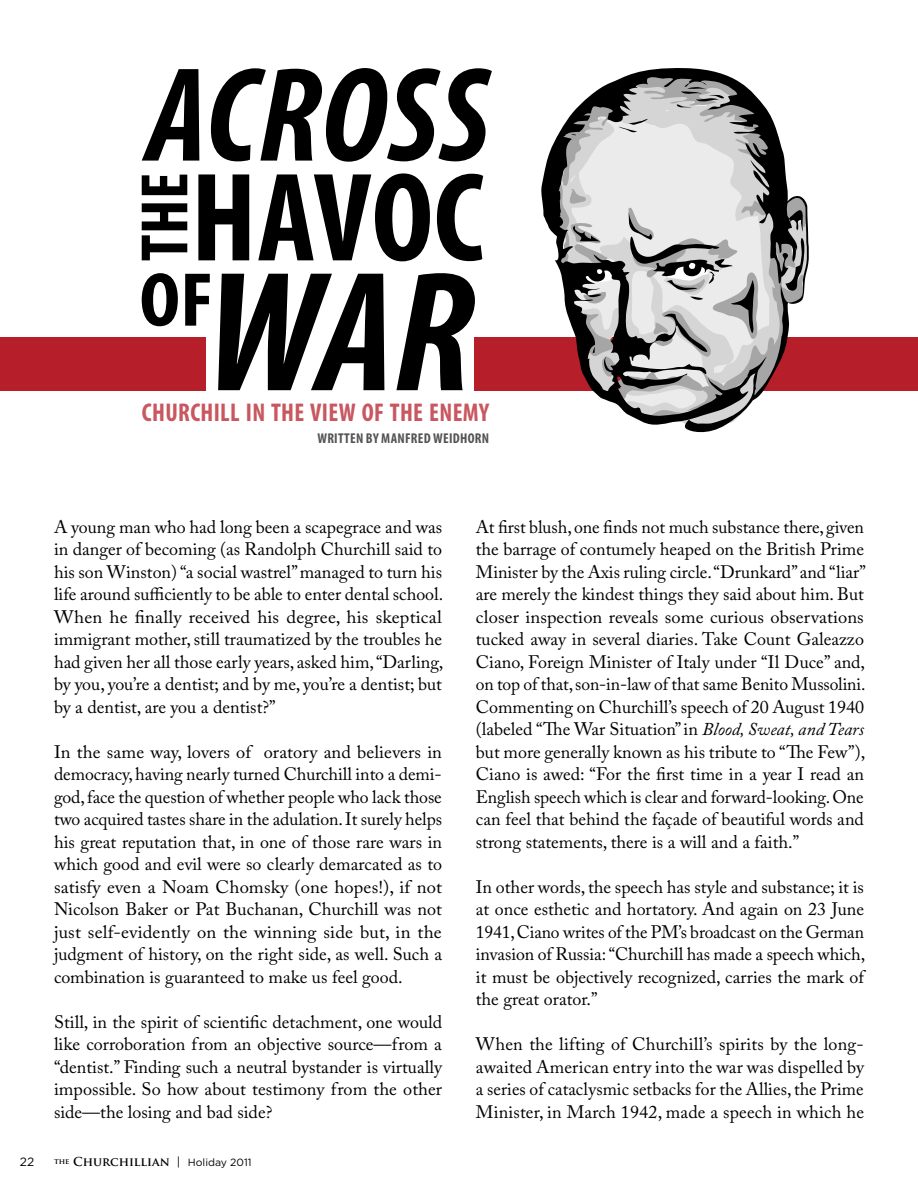
<style>
.page{position:relative;width:918px;height:1188px;background:#fff}
.page>*{position:absolute;margin:0;border:0;box-sizing:border-box;transform-origin:0 0}
.t1{font:700 condensed 25.8px "Myriad Pro";letter-spacing:.015em;color:#c8575f}
.t2{font:18px/22.5px "Adobe Caslon Pro";color:#000;text-align:justify}
.t3{font:700 condensed 14.25px "Myriad Pro";letter-spacing:.02em;color:#545455}
.t4{font:700 12px "Trajan Pro";color:#000}
.t5{font:12px "Gotham";color:#000}
.s1{font-family:"Gotham";font-weight:400}
.s2{font-family:"Gotham";font-weight:400;font-size:10.5px}
.s3{font-style:italic}
</style>
<div class="page">
<svg style="left:142px;top:68px;width:350px;height:94px"></svg>
<div style="left:0;top:337px;width:205px;height:53px;background:#b61f2a"></div>
<svg style="left:198px;top:173px;width:285px;height:88px"></svg>
<svg style="left:142px;top:175px;width:45px;height:85px"></svg>
<svg style="left:142px;top:273px;width:68px;height:53px"></svg>
<svg style="left:218px;top:273px;width:257px;height:117px"></svg>
<div style="left:475px;top:337px;width:443px;height:53px;background:#b61f2a"></div>
<svg style="left:541px;top:68px;width:178px;height:364px"></svg>
<svg style="left:550px;top:71px;width:259px;height:357px"></svg>
<h1 class="t1" style="left:142px;top:397px;width:349px">CHURCHILL IN THE VIEW OF THE ENEMY</h1>
<p class="t3" style="left:317px;top:429px;width:173px">WRITTEN BY MANFRED WEIDHORN</p>
<p class="t2" style="left:54px;top:515px;width:391px">A young man who had long been a scapegrace and was in danger of becoming (as Randolph Churchill said to his son Winston) “a social wastrel” managed to turn his life around sufficiently to be able to enter dental school.<br>When he finally received his degree, his skeptical immigrant mother, still traumatized by the troubles he had given her all those early years, asked him, “Darling, by you, you’re a dentist; and by me, you’re a dentist; but by a dentist, are you a dentist?”</p>
<p class="t2" style="left:54px;top:740px;width:390px">In the same way, lovers of oratory and believers in democracy, having nearly turned Churchill into a demi&shy;god, face the question of whether people who lack those two acquired tastes share in the adulation. It surely helps his great reputation that, in one of those rare wars in which good and evil were so clearly demarcated as to satisfy even a Noam Chomsky (one hopes!), if not Nicolson Baker or Pat Buchanan, Churchill was not just self-evidently on the winning side but, in the judgment of history, on the right side, as well. Such a combination is guaranteed to make us feel good.</p>
<p class="t2" style="left:54px;top:1010px;width:390px">Still, in the spirit of scientific detachment, one would like corroboration from an objective source—from a “dentist.” Finding such a neutral bystander is virtually impossible. So how about testimony from the other side—the losing and bad side?</p>
<p class="t5" style="left:20px;top:1154px;width:16px">22</p>
<p class="t4" style="left:54px;top:1154px;width:199px"><sup>THE</sup> CHURCHILLIAN <span class="s1">|</span> <span class="s2">Holiday 2011</span></p>
<p class="t2" style="left:476px;top:515px;width:392px;text-align:left">At first blush, one finds not much substance there, given the barrage of contumely heaped on the British Prime Minister by the Axis ruling circle. “Drunkard” and “liar” are merely the kindest things they said about him. But closer inspection reveals some curious observations tucked away in several diaries. Take Count Galeazzo Ciano, Foreign Minister of Italy under “Il Duce” and, on top of that, son-in-law of that same Benito Mussolini.<br>Commenting on Churchill’s speech of 20 August 1940 (labeled “The War Situation” in <span class="s3">Blood, Sweat, and Tears </span>but more generally known as his tribute to “The Few”), Ciano is awed: “For the first time in a year I read an English speech which is clear and forward-looking. One can feel that behind the façade of beautiful words and strong statements, there is a will and a faith.”</p>
<p class="t2" style="left:476px;top:875px;width:391px">In other words, the speech has style and substance; it is at once esthetic and hortatory. And again on 23 June 1941, Ciano writes of the PM’s broadcast on the German invasion of Russia: “Churchill has made a speech which, it must be objectively recognized, carries the mark of the great orator.”</p>
<p class="t2" style="left:476px;top:1033px;width:390px">When the lifting of Churchill’s spirits by the long&shy;awaited American entry into the war was dispelled by a series of cataclysmic setbacks for the Allies, the Prime Minister, in March 1942, made a speech in which he</p>
</div>
